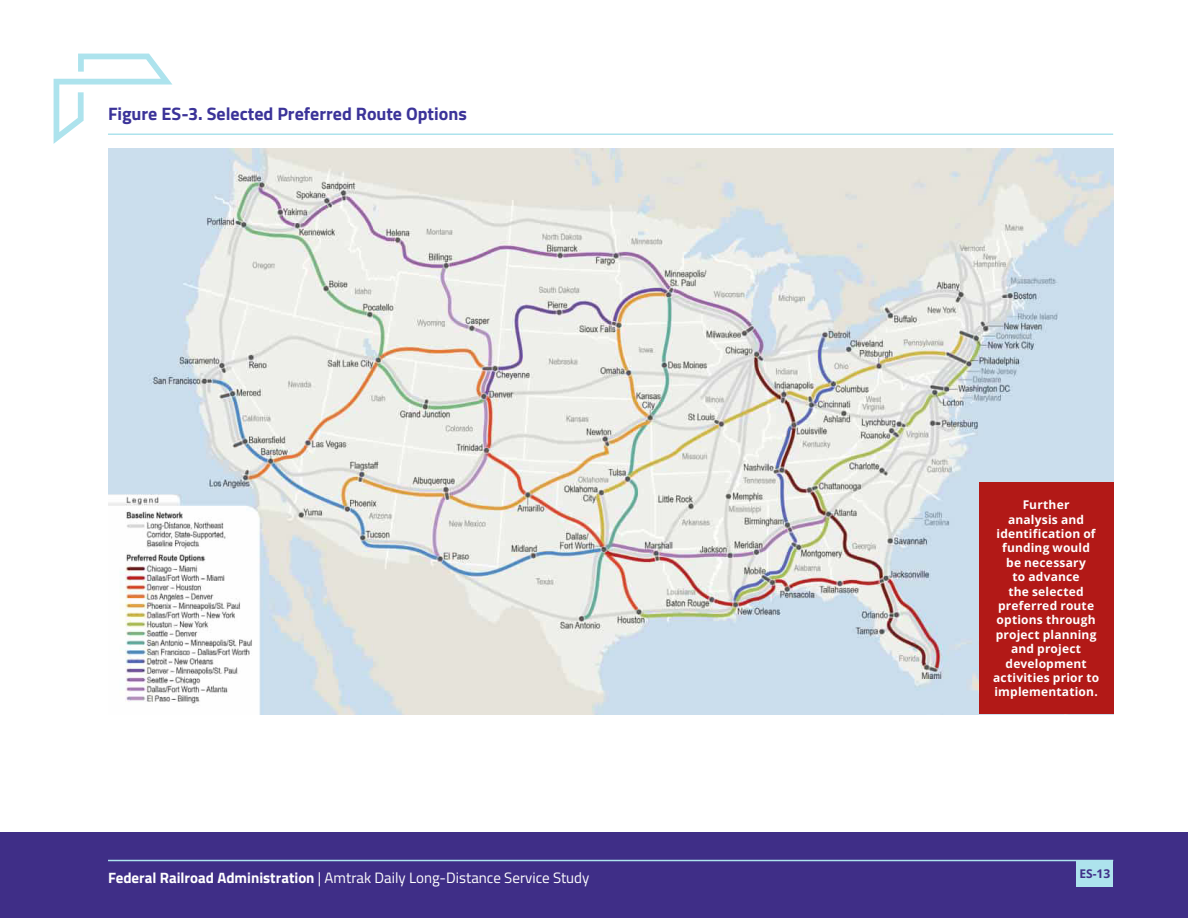
<style>
.page{position:relative;width:1188px;height:918px;background:#fff}
.page>*{position:absolute;margin:0;border:0;box-sizing:border-box;transform-origin:0 0}
.t1{font:700 18px "Titillium Web";color:#3b3399}
.t2{font:15px "Titillium Web";color:#fff}
.t3{font:700 12px/14.4px "Open Sans";letter-spacing:.015em;color:#fff;text-align:center}
.t4{font:700 12px "Open Sans";color:#403088}
.s1{font-weight:700}
</style>
<div class="page">
<div style="left:0;top:832px;width:1188px;height:86px;background:#3f2e87"></div>
<hr style="left:108px;top:860px;width:1005px;height:1px;background:#ade3ed">
<svg style="left:54px;top:54px;width:118px;height:90px"></svg>
<img style="left:108px;top:149px;width:1005px;height:565px">
<div style="left:1077px;top:860px;width:36px;height:27px;background:#ade3ed"></div>
<div style="left:979px;top:483px;width:134px;height:231px;background:#b21917"></div>
<hr style="left:108px;top:134px;width:1005px;height:1px;background:#ade3ed">
<h1 class="t1" style="left:108px;top:100px;width:360px">Figure ES-3. Selected Preferred Route Options</h1>
<p class="t2" style="left:108px;top:867px;width:483px"><span class="s1">Federal Railroad Administration</span> | Amtrak Daily Long-Distance Service Study</p>
<p class="t3" style="left:993px;top:497px;width:108px">Further<br>analysis and identification of funding would<br>be necessary<br>to advance<br>the selected preferred route options through project planning and project development activities prior to implementation.</p>
<p class="t4" style="left:1079px;top:865px;width:32px">ES-13</p>
</div>
